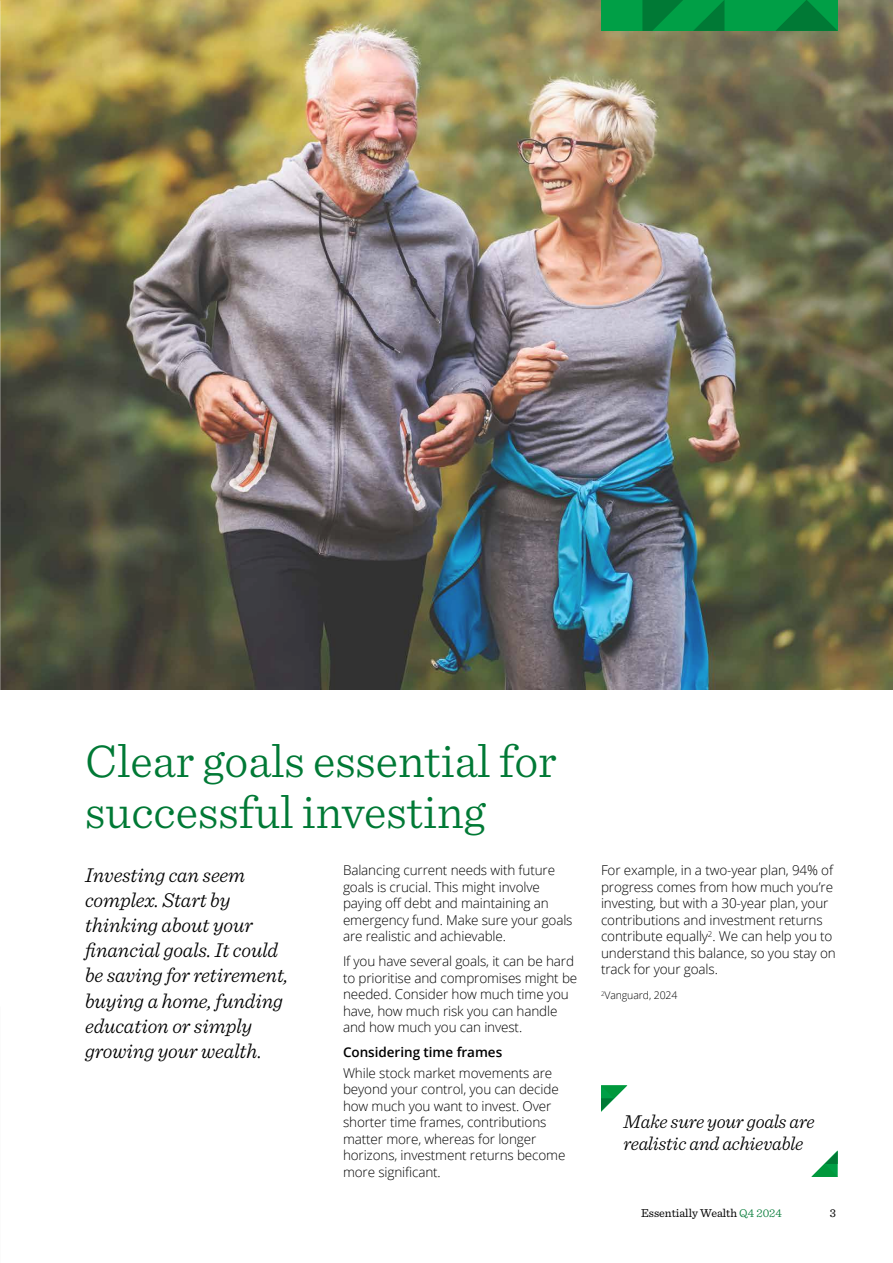
<style>
.page{position:relative;width:893px;height:1263px;background:#fff}
.page>*{position:absolute;margin:0;border:0;box-sizing:border-box;transform-origin:0 0}
.t1{font:300 48px/51px "Sentinel";color:#007935}
.t2{font:italic 300 21px/25.2px "Sentinel";letter-spacing:-.005em;color:#000}
.t3{font:italic 300 19.5px/22.5px "Sentinel";letter-spacing:-.01em;color:#000}
.t4{font:300 13.5px/16.5px "Open Sans";letter-spacing:-.01em;color:#000}
.t5{font:600 13.5px "Open Sans";letter-spacing:-.005em;color:#000}
.t6{font:12px "Sentinel";color:#000}
.t7{font:300 10.5px "Open Sans";letter-spacing:-.01em;color:#000}
.s1{font-weight:300;color:#007935}
</style>
<div class="page">
<img style="left:1px;top:0;width:892px;height:689px">
<svg style="left:0;top:0;width:1px;height:690px"></svg>
<div style="left:601px;top:0;width:237px;height:31px;background:#009f46"></div>
<svg style="left:693px;top:0;width:31px;height:31px"></svg>
<svg style="left:776px;top:0;width:62px;height:31px"></svg>
<svg style="left:642px;top:0;width:41px;height:31px"></svg>
<svg style="left:601px;top:1085px;width:27px;height:27px"></svg>
<svg style="left:811px;top:1150px;width:27px;height:27px"></svg>
<h1 class="t1" style="left:85px;top:732px;width:473px">Clear goals essential for successful investing</h1>
<h2 class="t2" style="left:85px;top:860px;width:205px">Investing can seem complex. Start by thinking about your financial goals. It could be saving for retirement, buying a home, funding education or simply growing your wealth.</h2>
<p class="t4" style="left:343px;top:861px;width:231px">Balancing current needs with future goals is crucial. This might involve paying off debt and maintaining an emergency fund. Make sure your goals are realistic and achievable.</p>
<p class="t4" style="left:343px;top:952px;width:236px">If you have several goals, it can be hard to prioritise and compromises might be needed. Consider how much time you have, how much risk you can handle and how much you can invest.</p>
<p class="t5" style="left:343px;top:1043px;width:161px">Considering time frames</p>
<p class="t4" style="left:343px;top:1064px;width:224px">While stock market movements are beyond your control, you can decide how much you want to invest. Over shorter time frames, contributions matter more, whereas for longer horizons, investment returns become more significant.</p>
<p class="t4" style="left:601px;top:861px;width:236px">For example, in a two-year plan, 94% of progress comes from how much you’re investing, but with a 30-year plan, your contributions and investment returns contribute equally<sup>2</sup>. We can help you to understand this balance, so you stay on track for your goals.</p>
<p class="t7" style="left:601px;top:988px;width:78px"><sup>2</sup>Vanguard, 2024</p>
<h3 class="t3" style="left:624px;top:1108px;width:192px">Make sure your goals are realistic and achievable</h3>
<p class="t6" style="left:641px;top:1204px;width:142px">Essentially Wealth <span class="s1">Q4 2024</span></p>
<p class="t6" style="left:830px;top:1204px;width:8px">3</p>
</div>
